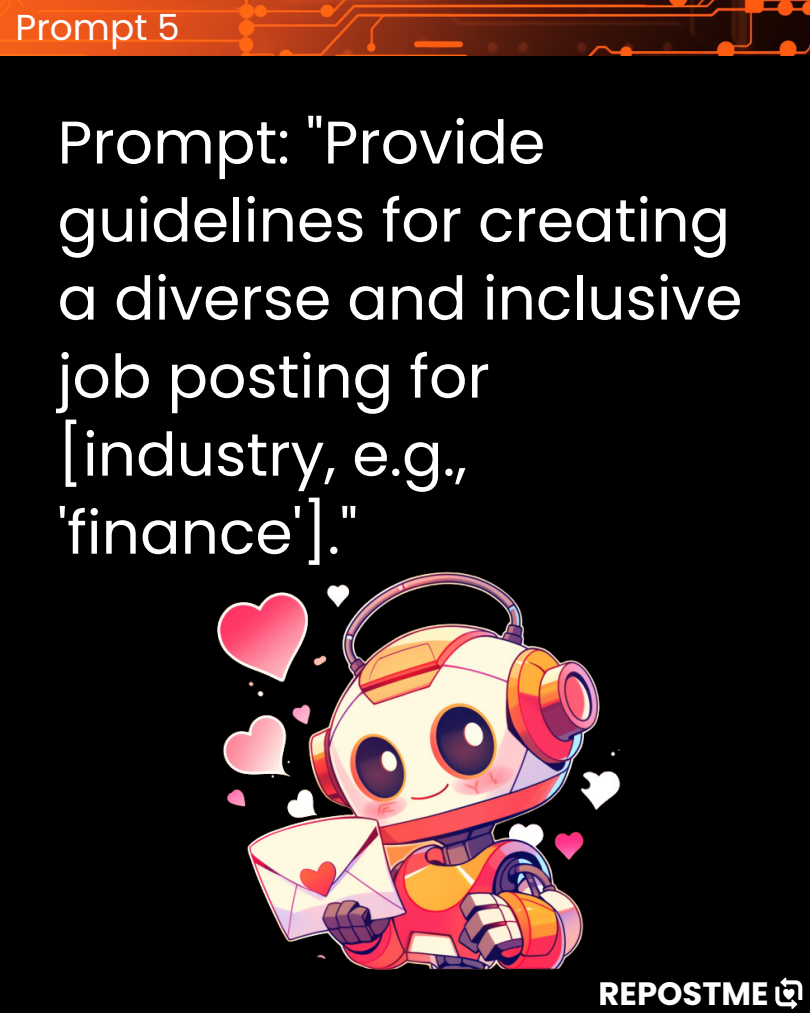
<style>
.page{position:relative;width:810px;height:1013px;background:#fff}
.page>*{position:absolute;margin:0;border:0;box-sizing:border-box;transform-origin:0 0}
.t1{font:60px/78px "Poppins";color:#fff}
.t2{font:36px "Poppins";color:#fff}
.t3{font:700 32.3px "Poppins";color:#fff}
</style>
<div class="page">
<div style="left:0;top:0;width:810px;height:1012px;background:#000"></div>
<img style="left:0;top:0;width:810px;height:55px">
<svg style="left:775px;top:977px;width:27px;height:32px"></svg>
<img style="left:217px;top:571px;width:404px;height:399px">
<p class="t2" style="left:16px;top:2px;width:166px">Prompt 5</p>
<p class="t1" style="left:58px;top:103px;width:686px">Prompt: "Provide guidelines for creating a diverse and inclusive job posting for [industry, e.g., 'finance']."</p>
<p class="t3" style="left:598px;top:970px;width:172px">REPOSTME</p>
</div>
